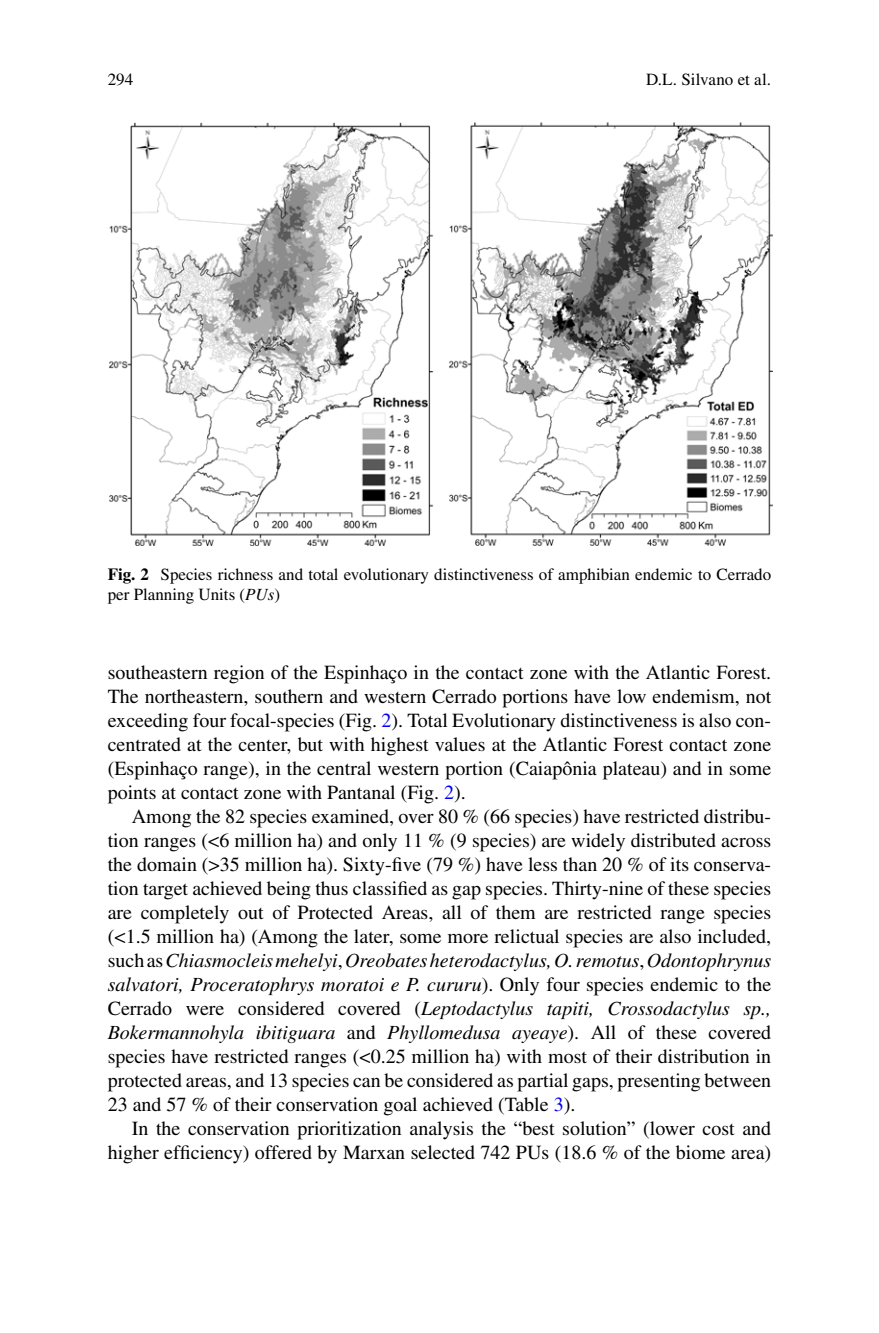
<style>
.page{position:relative;width:879px;height:1333px;background:#fff}
.page>*{position:absolute;margin:0;border:0;box-sizing:border-box;transform-origin:0 0}
.t1{font:20px/24px "Yrwrqd Ccpqym Times";color:#000;text-align:justify}
.t2{font:italic 20px/24px "Gnmxsr Rystdv Times";color:#000;text-align:justify}
.t3{font:17px/20px "Yrwrqd Ccpqym Times";color:#000}
.s1{font-family:"Kfltfy Ycndnx Times";font-weight:700}
.s2{font-family:"Gnmxsr Rystdv Times";font-style:italic}
.s3{color:#0000fa}
.s4{font-family:"Yrwrqd Ccpqym Times";font-style:normal}
</style>
<div class="page">
<img style="left:109px;top:122px;width:663px;height:424px">
<p class="t3" style="left:108px;top:71px;width:27px">294</p>
<p class="t3" style="left:646px;top:71px;width:127px">D.L. Silvano et al.</p>
<p class="t3" style="left:108px;top:565px;width:665px"><span class="s1">Fig. 2</span> Species richness and total evolutionary distinctiveness of amphibian endemic to Cerrado per Planning Unit s ( <span class="s2">PUs</span> )</p>
<p class="t1" style="left:108px;top:662px;width:665px">southeastern region of the Espinhaço in the contact zone with the Atlantic Forest.<br>The northeastern, southern and western Cerrado portions have low endemism, not exceeding four focal-species (Fig. <span class="s3">2</span> ). Total Evolutionary distinctiveness is also con&shy;centrated at the center, but with highest values at the Atlantic Forest contact zone (Espinhaço range), in the central western portion (Caiapônia plateau) and in some points at contact zone with Pantanal (Fig. <span class="s3">2</span> ).</p>
<p class="t1" style="left:108px;top:806px;width:665px;text-indent:24px">Among the 82 species examined, over 80 % (66 species) have restricted distribu&shy;tion ranges (&lt;6 million ha) and only 11 % (9 species) are widely distributed across the domain (&gt;35 million ha). Sixty-five (79 %) have less than 20 % of its conserva&shy;tion target achieved being thus classified as gap species. Thirty-nine of these species are completely out of Protected Areas , all of them are restricted range species (&lt;1.5 million ha) (Among the later, some more relictual species are also included,</p>
<p class="t2" style="left:108px;top:950px;width:665px"><span class="s4">such as</span> Chiasmocleis mehelyi <span class="s4">,</span> Oreobates heterodactylus, O. remotus <span class="s4">,</span> Odontophrynus salvatori, Proceratophrys moratoi e P. cururu <span class="s4">). Only four species endemic to the Cerrado were considered covered (</span> Leptodactylus tapiti, Crossodactylus sp., Bokermannohyla ibitiguara <span class="s4">and</span> Phyllomedusa ayeaye <span class="s4">). All of these covered</span></p>
<p class="t1" style="left:108px;top:1046px;width:665px">species have restricted ranges (&lt;0.25 million ha) with most of their distribution in protected areas, and 13 species can be considered as partial gaps, presenting between 23 and 57 % of their conservation goal achieved (Table <span class="s3">3</span> ).</p>
<p class="t1" style="left:108px;top:1118px;width:665px;text-align:right">In the conservation prioritization analysis the “best solution” (lower cost and higher efficiency) offered by Marxan selected 742 PUs (18.6 % of the biome area )</p>
</div>
